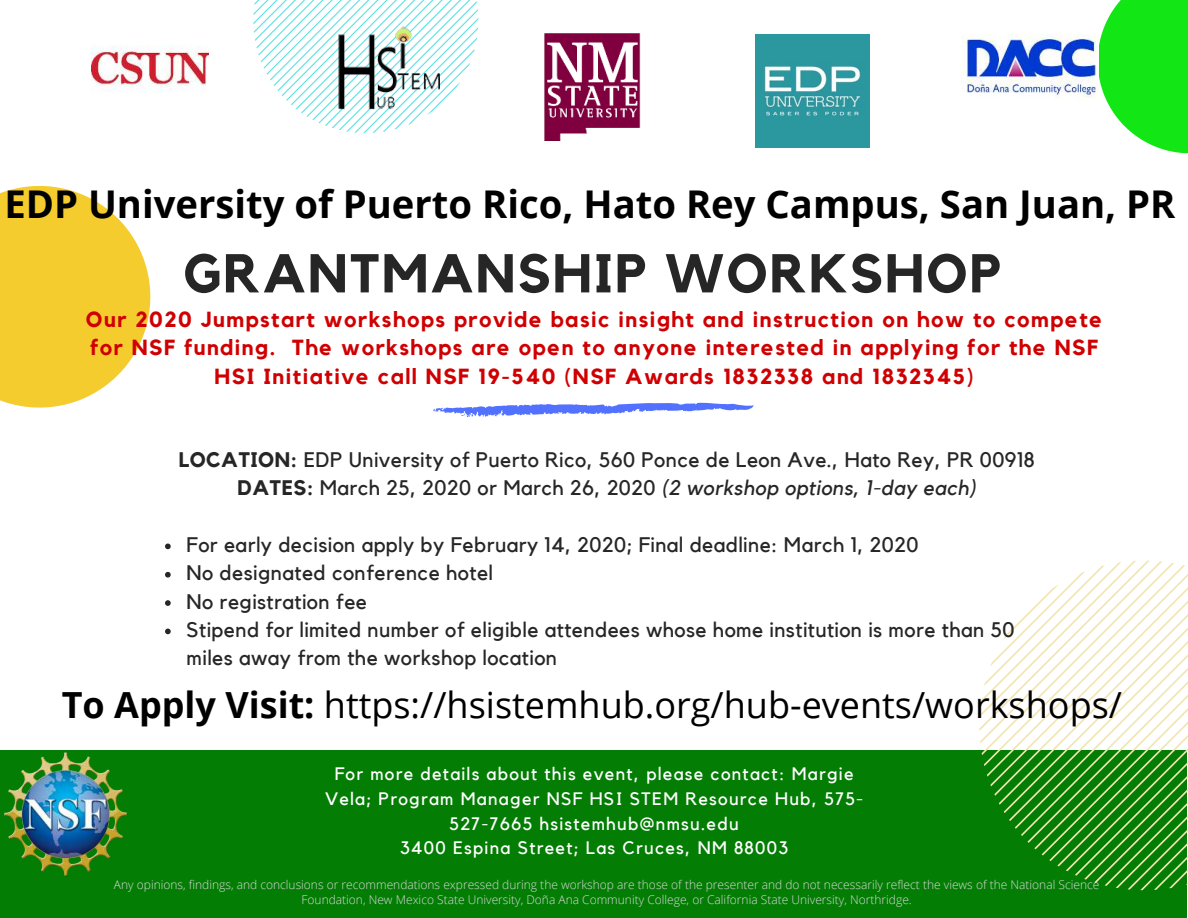
<style>
.page{position:relative;width:1188px;height:918px;background:#fff}
.page>*{position:absolute;margin:0;border:0;box-sizing:border-box;transform-origin:0 0}
.t1{font:700 54px "Kollektif";letter-spacing:.04em;color:#262626}
.t2{font:700 38.25px "Open Sans";color:#000}
.t3{font:36px "Open Sans";color:#000}
.t4{font:700 21.75px/28.3px "Kollektif";letter-spacing:.07em;color:#d00002;text-align:center}
.t5{font:21px/28.3px "Kollektif";letter-spacing:.02em;color:#262626}
.t6{font:18px/24.8px "Kollektif";letter-spacing:.07em;color:#fff;text-align:center}
.t7{font:300 12px/15.8px "Open Sans";color:#d9d9d9;text-align:center}
.s1{font-weight:700}
.s2{font-style:italic}
</style>
<div class="page">
<div style="left:0;top:751px;width:1186px;height:167px;background:#047d05"></div>
<svg style="left:979px;top:561px;width:209px;height:329px"></svg>
<svg style="left:253px;top:0;width:225px;height:133px"></svg>
<svg style="left:1098px;top:0;width:90px;height:153px"></svg>
<svg style="left:0;top:186px;width:150px;height:222px"></svg>
<img style="left:544px;top:33px;width:97px;height:108px">
<img style="left:330px;top:23px;width:234px;height:87px">
<svg style="left:433px;top:402px;width:321px;height:15px"></svg>
<img style="left:92px;top:45px;width:117px;height:47px">
<img style="left:962px;top:34px;width:136px;height:64px">
<img style="left:4px;top:752px;width:124px;height:125px">
<img style="left:756px;top:34px;width:113px;height:114px">
<svg style="left:165px;top:544px;width:6px;height:5px"></svg>
<svg style="left:165px;top:572px;width:6px;height:6px"></svg>
<svg style="left:165px;top:600px;width:6px;height:6px"></svg>
<svg style="left:165px;top:629px;width:6px;height:5px"></svg>
<h2 class="t2" style="left:4px;top:177px;width:1173px">EDP University of Puerto Rico, Hato Rey Campus, San Juan, PR</h2>
<h1 class="t1" style="left:183px;top:242px;width:818px">GRANTMANSHIP WORKSHOP</h1>
<p class="t4" style="left:86px;top:305px;width:1018px">Our 2020 Jumpstart workshops provide basic insight and instruction on how to compete for NSF funding. The workshops are open to anyone interested in applying for the NSF<br>HSI Initiative call NSF 19-540 (NSF Awards 1832338 and 1832345)</p>
<p class="t5" style="left:179px;top:446px;width:857px;text-align:center"><span class="s1">LOCATION:</span> EDP University of Puerto Rico, 560 Ponce de Leon Ave., Hato Rey, PR 00918<br><span class="s1">DATES:</span> March 25, 2020 or March 26, 2020 <span class="s2">(2 workshop options, 1-day each)</span></p>
<p class="t5" style="left:187px;top:531px;width:829px">For early decision apply by February 14, 2020; Final deadline: March 1, 2020<br>No designated conference hotel<br>No registration fee<br>Stipend for limited number of eligible attendees whose home institution is more than 50 miles away from the workshop location</p>
<h3 class="t3" style="left:62px;top:680px;width:1062px"><span class="s1">To Apply Visit:</span> https://hsistemhub.org/hub-events/workshops/</h3>
<p class="t6" style="left:325px;top:762px;width:540px">For more details about this event, please contact: Margie Vela; Program Manager NSF HSI STEM Resource Hub, 575- 527-7665 hsistemhub@nmsu.edu<br>3400 Espina Street; Las Cruces, NM 88003</p>
<p class="t7" style="left:114px;top:876px;width:987px">Any opinions, findings, and conclusions or recommendations expressed during the workshop are those of the presenter and do not necessarily reflect the views of the National Science<br>Foundation, New Mexico State University, Doña Ana Community College, or California State University, Northridge.</p>
</div>
